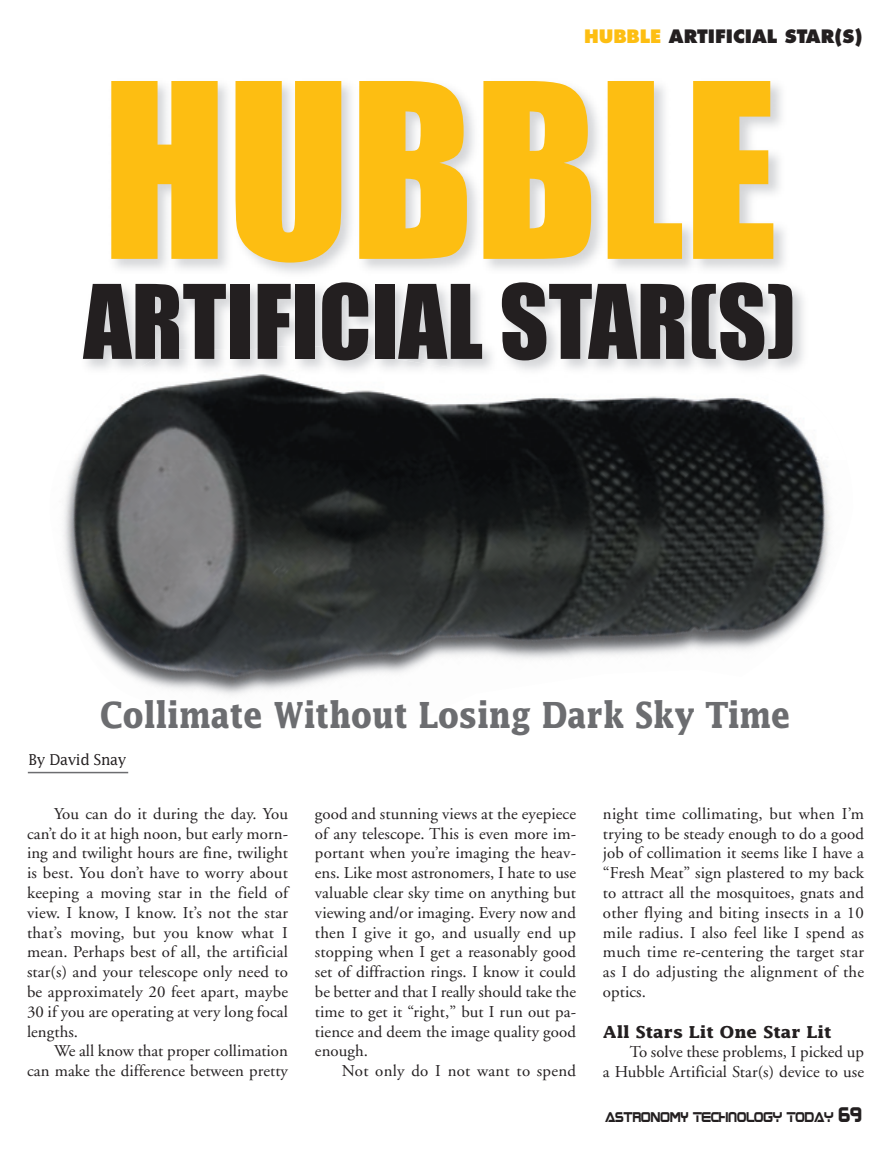
<style>
.page{position:relative;width:891px;height:1161px;background:#fff}
.page>*{position:absolute;margin:0;border:0;box-sizing:border-box;transform-origin:0 0}
.t1{font:225px "Impact";color:#fdbe12}
.t2{font:94.8px "Impact";color:#231f20}
.t3{font:700 36px "Lucida";color:#6c6d70;scale:.85 1}
.t4{font:800 18px "Futura";color:#231f20}
.t5{font:16.5px/19.8px "Adobe Garamond";letter-spacing:.005em;color:#231f20;text-align:justify}
.t6{font:700 16.5px "Lucida";letter-spacing:.005em;color:#231f20}
.t7{font:15px "Lucida";letter-spacing:-.025em;color:#231f20;scale:.95 1}
.t8{font:11.4px "Boom Box";color:#231f20;scale:.9 1}
.s1{color:#fdbe12}
.s2{font-size:17.1px}
</style>
<div class="page">
<hr style="left:28px;top:772px;width:100px;height:1px;background:#6c6d70">
<img style="left:63px;top:460px;width:768px;height:235px">
<img style="left:74px;top:346px;width:755px;height:114px">
<p class="t4" style="left:584px;top:29px;width:280px"><span class="s1">HUBBLE</span> ARTIFICIAL STAR(S)</p>
<h1 class="t1" style="left:102px;top:98px;width:677px">HUBBLE</h1>
<h2 class="t2" style="left:83px;top:291px;width:714px">ARTIFICIAL STAR(S)</h2>
<h3 class="t3" style="left:100px;top:700px;width:814px">Collimate Without Losing Dark Sky Time</h3>
<p class="t7" style="left:28px;top:754px;width:105px">By David Snay</p>
<p class="t5" style="left:27px;top:805px;width:263px;text-indent:27px">You can do it during the day. You can’t do it at high noon, but early morn&shy;ing and twilight hours are fine, twilight is best. You don’t have to worry about keeping a moving star in the field of view. I know, I know. It’s not the star that’s moving, but you know what I mean. Perhaps best of all, the artificial star(s) and your telescope only need to be approximately 20 feet apart, maybe 30 if you are operating at very long focal lengths.</p>
<p class="t5" style="left:27px;top:1043px;width:263px;text-align:right">We all know that proper collimation<br>can make the difference between pretty</p>
<p class="t5" style="left:315px;top:805px;width:263px">good and stunning views at the eyepiece of any telescope. This is even more im&shy;portant when you’re imaging the heav&shy;ens. Like most astronomers, I hate to use valuable clear sky time on anything but viewing and/or imaging. Every now and then I give it go, and usually end up stopping when I get a reasonably good set of diffraction rings. I know it could be better and that I really should take the time to get it “right,” but I run out pa&shy;tience and deem the image quality good enough.</p>
<p class="t5" style="left:342px;top:1063px;width:235px">Not only do I not want to spend</p>
<p class="t5" style="left:603px;top:805px;width:263px">night time collimating, but when I’m trying to be steady enough to do a good job of collimation it seems like I have a “Fresh Meat” sign plastered to my back to attract all the mosquitoes, gnats and other flying and biting insects in a 10 mile radius. I also feel like I spend as much time re-centering the target star as I do adjusting the alignment of the optics.</p>
<p class="t6" style="left:603px;top:1025px;width:230px">All Stars Lit One Star Lit</p>
<p class="t5" style="left:603px;top:1044px;width:263px;text-align:right">To solve these problems, I picked up<br>a Hubble Artificial Star(s) device to use</p>
<p class="t8" style="left:605px;top:1111px;width:287px">ASTRONOMY TECHNOLOGY TODAY <span class="s2">69</span></p>
</div>
